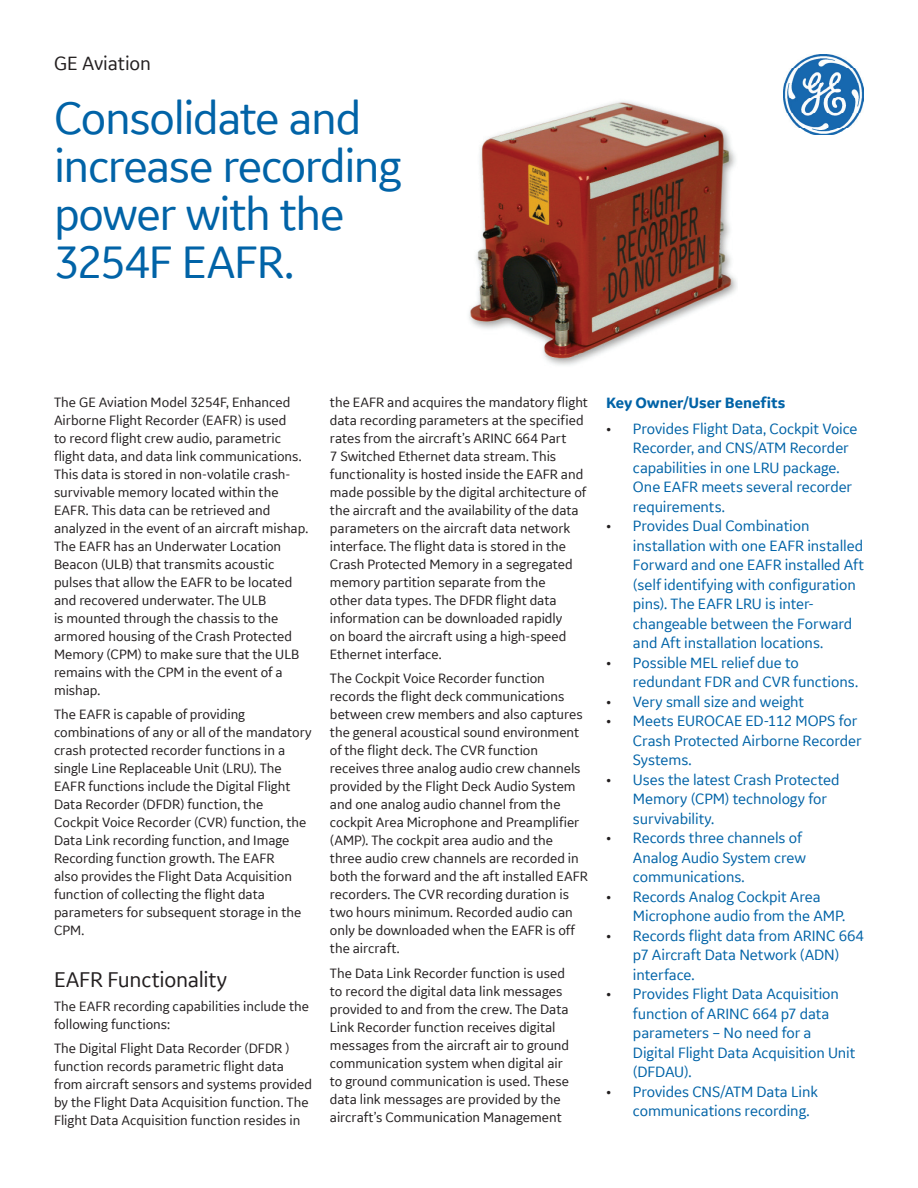
<style>
.page{position:relative;width:918px;height:1188px;background:#fff}
.page>*{position:absolute;margin:0;border:0;box-sizing:border-box;transform-origin:0 0}
.t1{font:48px/48px "GE Inspira Sans";letter-spacing:-.03em;color:#0163a7}
.t2{font:22.5px "GE Inspira Sans";letter-spacing:-.015em;color:#231f20}
.t3{font:20.25px "GE Inspira Sans";letter-spacing:-.005em;color:#231f20}
.t4{font:15.75px/19.5px "GE Inspira Sans";letter-spacing:-.005em;color:#0163a7}
.t5{font:700 15.75px "GE Inspira Sans";color:#0163a7}
.t6{font:14.25px/18px "GE Inspira Sans";color:#231f20}
.s1{color:#231f20}
</style>
<div class="page">
<img style="left:783px;top:54px;width:81px;height:81px">
<img style="left:469px;top:101px;width:268px;height:264px">
<h3 class="t3" style="left:54px;top:50px;width:99px">GE Aviation</h3>
<h1 class="t1" style="left:54px;top:93px;width:349px">Consolidate and increase recording power with the<br>3254F EAFR.</h1>
<p class="t6" style="left:54px;top:393px;width:256px">The GE Aviation Model 3254F, Enhanced Airborne Flight Recorder (EAFR) is used<br>to record flight crew audio, parametric flight data, and data link communications.<br>This data is stored in non-volatile crash&shy;survivable memory located within the EAFR. This data can be retrieved and analyzed in the event of an aircraft mishap.<br>The EAFR has an Underwater Location Beacon (ULB) that transmits acoustic pulses that allow the EAFR to be located and recovered underwater. The ULB<br>is mounted through the chassis to the armored housing of the Crash Protected Memory (CPM) to make sure that the ULB remains with the CPM in the event of a mishap.</p>
<p class="t6" style="left:54px;top:705px;width:259px">The EAFR is capable of providing combinations of any or all of the mandatory crash protected recorder functions in a single Line Replaceable Unit (LRU). The EAFR functions include the Digital Flight Data Recorder (DFDR) function, the Cockpit Voice Recorder (CVR) function, the Data Link recording function, and Image Recording function growth. The EAFR<br>also provides the Flight Data Acquisition function of collecting the flight data parameters for subsequent storage in the CPM.</p>
<h2 class="t2" style="left:54px;top:966px;width:175px">EAFR Functionality</h2>
<p class="t6" style="left:54px;top:997px;width:256px">The EAFR recording capabilities include the following functions:</p>
<p class="t6" style="left:54px;top:1039px;width:259px">The Digital Flight Data Recorder (DFDR ) function records parametric flight data from aircraft sensors and systems provided by the Flight Data Acquisition function. The Flight Data Acquisition function resides in</p>
<p class="t6" style="left:330px;top:393px;width:260px">the EAFR and acquires the mandatory flight data recording parameters at the specified rates from the aircraft’s ARINC 664 Part<br>7 Switched Ethernet data stream. This functionality is hosted inside the EAFR and made possible by the digital architecture of the aircraft and the availability of the data parameters on the aircraft data network interface. The flight data is stored in the Crash Protected Memory in a segregated memory partition separate from the<br>other data types. The DFDR flight data information can be downloaded rapidly<br>on board the aircraft using a high-speed Ethernet interface.</p>
<p class="t6" style="left:330px;top:669px;width:259px">The Cockpit Voice Recorder function records the flight deck communications between crew members and also captures the general acoustical sound environment of the flight deck. The CVR function receives three analog audio crew channels provided by the Flight Deck Audio System and one analog audio channel from the cockpit Area Microphone and Preamplifier (AMP). The cockpit area audio and the three audio crew channels are recorded in both the forward and the aft installed EAFR recorders. The CVR recording duration is two hours minimum. Recorded audio can only be downloaded when the EAFR is off the aircraft.</p>
<p class="t6" style="left:330px;top:963px;width:241px">The Data Link Recorder function is used to record the digital data link messages provided to and from the crew. The Data Link Recorder function receives digital messages from the aircraft air to ground communication system when digital air to ground communication is used. These data link messages are provided by the aircraft’s Communication Management</p>
<p class="t5" style="left:606px;top:393px;width:181px">Key Owner/User Benefits</p>
<p class="t4" style="left:633px;top:418px;width:226px;text-indent:-27px"><span class="s1">•</span> Provides Flight Data, Cockpit Voice<br>Recorder, and CNS/ATM Recorder capabilities in one LRU package.<br>One EAFR meets several recorder requirements.</p>
<p class="t4" style="left:633px;top:516px;width:233px;text-indent:-27px"><span class="s1">•</span> Provides Dual Combination installation with one EAFR installed Forward and one EAFR installed Aft (self identifying with configuration pins). The EAFR LRU is inter&shy;changeable between the Forward and Aft installation locations.</p>
<p class="t4" style="left:633px;top:652px;width:227px;text-indent:-27px"><span class="s1">•</span> Possible MEL relief due to redundant FDR and CVR functions.</p>
<p class="t4" style="left:606px;top:691px;width:200px"><span class="s1">•</span> Very small size and weight</p>
<p class="t4" style="left:633px;top:711px;width:230px;text-indent:-27px"><span class="s1">•</span> Meets EUROCAE ED-112 MOPS for<br>Crash Protected Airborne Recorder<br>Systems.</p>
<p class="t4" style="left:633px;top:769px;width:208px;text-indent:-27px"><span class="s1">•</span> Uses the latest Crash Protected<br>Memory (CPM) technology for survivability.</p>
<p class="t4" style="left:633px;top:828px;width:175px;text-indent:-27px"><span class="s1">•</span> Records three channels of<br>Analog Audio System crew communications.</p>
<p class="t4" style="left:633px;top:886px;width:214px;text-indent:-27px"><span class="s1">•</span> Records Analog Cockpit Area<br>Microphone audio from the AMP.</p>
<p class="t4" style="left:633px;top:925px;width:233px;text-indent:-27px"><span class="s1">•</span> Records flight data from ARINC 664 p7 Aircraft Data Network (ADN) interface.</p>
<p class="t4" style="left:633px;top:984px;width:224px;text-indent:-27px"><span class="s1">•</span> Provides Flight Data Acquisition function of ARINC 664 p7 data parameters – No need for a<br>Digital Flight Data Acquisition Unit (DFDAU).</p>
<p class="t4" style="left:633px;top:1081px;width:186px;text-indent:-27px"><span class="s1">•</span> Provides CNS/ATM Data Link communications recording.</p>
</div>
